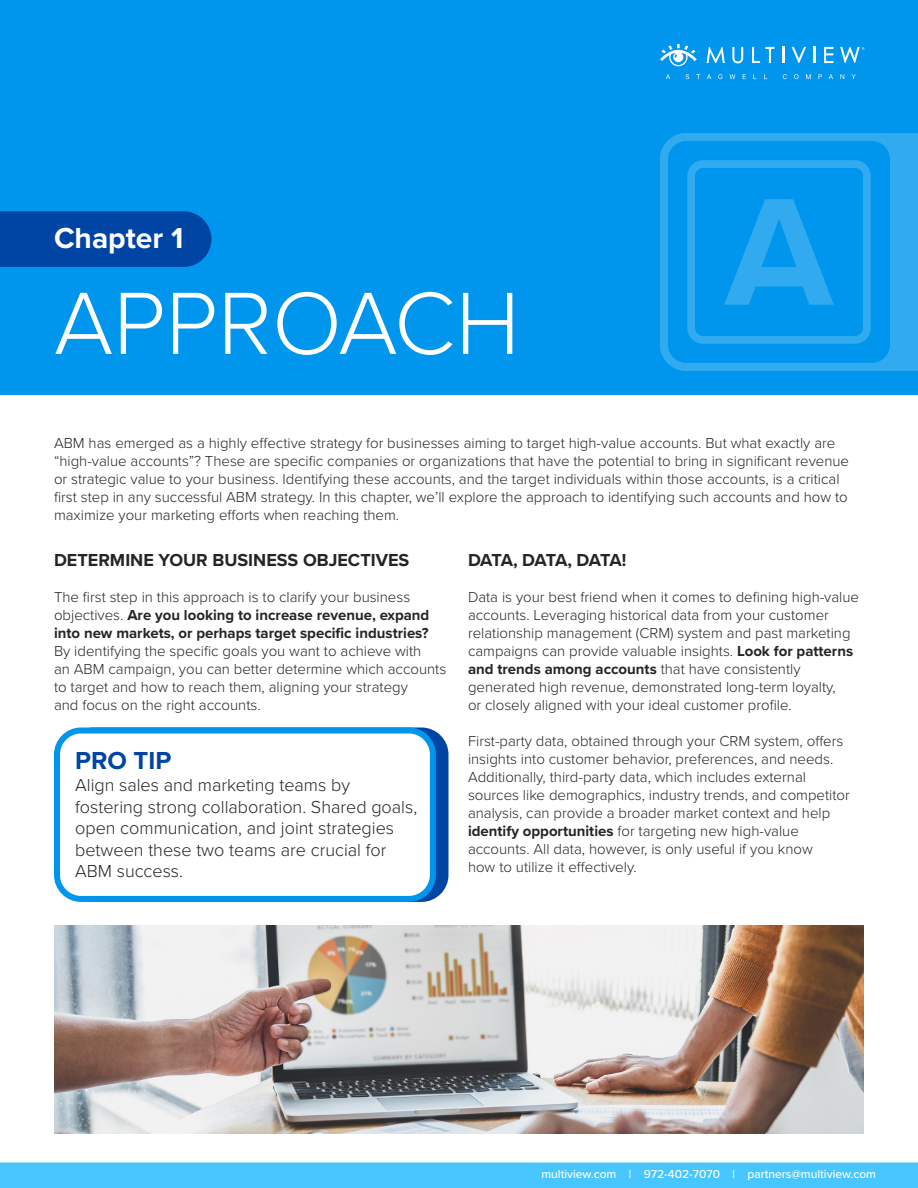
<style>
.page{position:relative;width:918px;height:1188px;background:#fff}
.page>*{position:absolute;margin:0;border:0;box-sizing:border-box;transform-origin:0 0}
.t1{font:300 91.5px "Proxima Nova";color:#fff}
.t2{font:700 30px "Proxima Nova";color:#fff}
.t3{font:700 25.5px "Proxima Nova";color:#0045a4}
.t4{font:300 18px/21.6px "Proxima Nova";color:#252525}
.t5{font:700 18px "Proxima Nova";color:#252525}
.t6{font:700 18px "Proxima Nova";letter-spacing:-.065em;color:#252525}
.t7{font:300 15px/18px "Proxima Nova";color:#252525}
.t8{font:500 12px "Proxima Nova";color:#fff}
.s1{font-weight:700}
</style>
<div class="page">
<div style="left:0;top:0;width:918px;height:394px;background:#0096ed"></div>
<div style="left:0;top:1162px;width:918px;height:26px;background:#48c6ff"></div>
<div style="left:0;top:211px;width:212px;height:56px;background:#0045a4"></div>
<svg style="left:732px;top:47px;width:11px;height:16px"></svg>
<svg style="left:752px;top:47px;width:22px;height:16px"></svg>
<svg style="left:782px;top:47px;width:2px;height:16px"></svg>
<svg style="left:792px;top:47px;width:14px;height:16px"></svg>
<svg style="left:813px;top:47px;width:2px;height:16px"></svg>
<svg style="left:824px;top:47px;width:9px;height:16px"></svg>
<svg style="left:660px;top:44px;width:37px;height:22px"></svg>
<svg style="left:707px;top:47px;width:18px;height:16px"></svg>
<svg style="left:666px;top:74px;width:4px;height:5px"></svg>
<svg style="left:686px;top:74px;width:3px;height:5px"></svg>
<svg style="left:696px;top:74px;width:4px;height:5px"></svg>
<svg style="left:707px;top:74px;width:4px;height:5px"></svg>
<svg style="left:718px;top:74px;width:4px;height:5px"></svg>
<svg style="left:730px;top:74px;width:5px;height:5px"></svg>
<svg style="left:753px;top:74px;width:4px;height:5px"></svg>
<svg style="left:783px;top:74px;width:4px;height:5px"></svg>
<svg style="left:794px;top:74px;width:5px;height:5px"></svg>
<svg style="left:806px;top:74px;width:5px;height:5px"></svg>
<svg style="left:829px;top:74px;width:4px;height:5px"></svg>
<svg style="left:840px;top:74px;width:4px;height:5px"></svg>
<svg style="left:852px;top:74px;width:4px;height:5px"></svg>
<svg style="left:840px;top:47px;width:24px;height:16px"></svg>
<img style="left:54px;top:926px;width:810px;height:208px">
<svg style="left:660px;top:133px;width:27px;height:238px"></svg>
<svg style="left:687px;top:133px;width:231px;height:238px"></svg>
<div style="left:67px;top:728px;width:381px;height:174px;background:#0045a4;border-radius:27px"></div>
<div style="left:57px;top:731px;width:376px;height:168px;background:#fff;border-radius:24px"></div>
<div style="left:54px;top:728px;width:382px;height:174px;border:6px solid #0096ed;border-radius:24px"></div>
<p class="t2" style="left:54px;top:216px;width:131px">Chapter 1</p>
<p class="t1" style="left:54px;top:255px;width:467px">APPROACH</p>
<p class="t7" style="left:54px;top:433px;width:797px">ABM has emerged as a highly effective strategy for businesses aiming to target high-value accounts. But what exactly are “high-value accounts”? These are specific companies or organizations that have the potential to bring in significant revenue or strategic value to your business. Identifying these accounts, and the target individuals within those accounts, is a critical first step in any successful ABM strategy. In this chapter, we’ll explore the approach to identifying such accounts and how to maximize your marketing efforts when reaching them.</p>
<p class="t5" style="left:54px;top:546px;width:357px">DETERMINE YOUR BUSINESS OBJECTIVES</p>
<p class="t7" style="left:54px;top:587px;width:394px">The first step in this approach is to clarify your business objectives. <span class="s1">Are you looking to increase revenue, expand into new markets, or perhaps target specific industries?<br></span>By identifying the specific goals you want to achieve with<br>an ABM campaign, you can better determine which accounts to target and how to reach them, aligning your strategy<br>and focus on the right accounts.</p>
<p class="t6" style="left:468px;top:546px;width:160px">DATA, DATA, DATA!</p>
<p class="t7" style="left:468px;top:587px;width:393px">Data is your best friend when it comes to defining high-value accounts. Leveraging historical data from your customer relationship management (CRM) system and past marketing campaigns can provide valuable insights. <span class="s1">Look for patterns and trends among accounts</span> that have consistently generated high revenue, demonstrated long-term loyalty,<br>or closely aligned with your ideal customer profile.</p>
<p class="t7" style="left:468px;top:731px;width:383px">First-party data, obtained through your CRM system, offers insights into customer behavior, preferences, and needs.<br>Additionally, third-party data, which includes external sources like demographics, industry trends, and competitor analysis, can provide a broader market context and help <span class="s1">identify opportunities</span> for targeting new high-value accounts. All data, however, is only useful if you know<br>how to utilize it effectively.</p>
<p class="t3" style="left:75px;top:742px;width:98px">PRO TIP</p>
<p class="t4" style="left:75px;top:773px;width:344px">Align sales and marketing teams by fostering strong collaboration. Shared goals, open communication, and joint strategies between these two teams are crucial for ABM success.</p>
<p class="t8" style="left:541px;top:1165px;width:336px">multiview.com | 972-402-7070 | partners@multiview.com</p>
</div>
